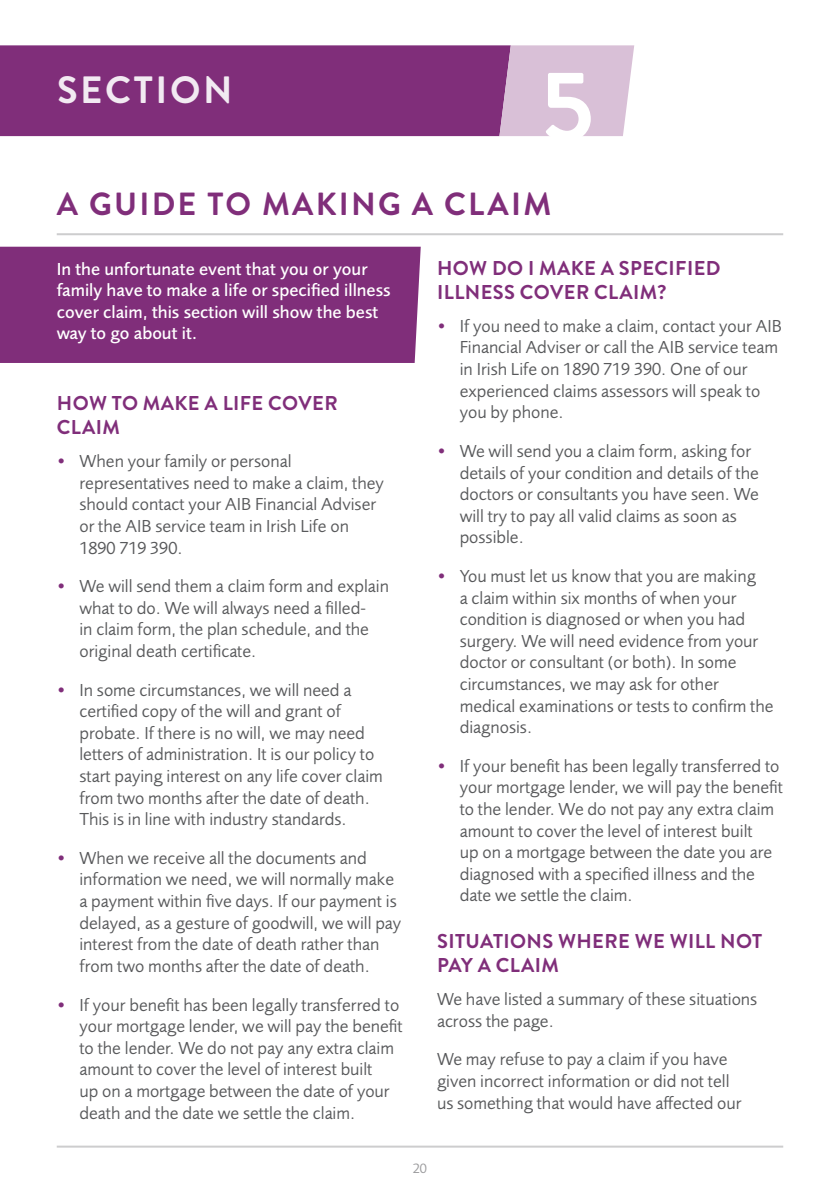
<style>
.page{position:relative;width:840px;height:1191px;background:#fff}
.page>*{position:absolute;margin:0;border:0;box-sizing:border-box;transform-origin:0 0}
.t1{font:700 100px "Brandon Grotesque";color:#fff}
.t2{font:700 38px "Brandon Grotesque";letter-spacing:.07em;color:#f2eaf2}
.t3{font:700 32px "Brandon Grotesque";letter-spacing:.07em;color:#802e7a}
.t4{font:700 20px/24px "Brandon Grotesque";letter-spacing:.02em;color:#802e7a}
.t5{font:18px/21.6px "Foundry Sans";color:#58595b}
.t6{font:500 18px/21.6px "Foundry Sans";color:#fff}
.t7{font:14px "Foundry Sans";color:#9b9b9d}
.s1{color:#802e7a}
</style>
<div class="page">
<hr style="left:57px;top:1145px;width:725px;height:2px;background:#cdcdce">
<div style="left:0;top:247px;width:420px;height:116px;background:#802e7a"></div>
<div style="left:0;top:45px;width:499px;height:91px;background:#802e7a"></div>
<svg style="left:499px;top:45px;width:135px;height:91px;background:#d5bad3"></svg>
<hr style="left:57px;top:233px;width:725px;height:2px;background:#cdcdce">
<h2 class="t2" style="left:57px;top:64px;width:177px">SECTION</h2>
<h1 class="t1" style="left:541px;top:37px;width:54px">5</h1>
<h3 class="t3" style="left:57px;top:182px;width:495px">A GUIDE TO MAKING A CLAIM</h3>
<p class="t6" style="left:57px;top:258px;width:335px">In the unfortunate event that you or your family have to make a life or specified illness cover claim, this section will show the best way to go about it.</p>
<p class="t4" style="left:57px;top:391px;width:282px">HOW TO MAKE A LIFE COVER<br>CLAIM</p>
<p class="t5" style="left:79px;top:450px;width:306px;text-indent:-23px"><span class="s1">•</span> When your family or personal representatives need to make a claim, they should contact your AIB Financial Adviser or the AIB service team in Irish Life on 1890 719 390.</p>
<p class="t5" style="left:79px;top:575px;width:311px;text-indent:-23px"><span class="s1">•</span> We will send them a claim form and explain what to do. We will always need a filled-<br>in claim form, the plan schedule, and the original death certificate.</p>
<p class="t5" style="left:79px;top:679px;width:305px;text-indent:-23px"><span class="s1">•</span> In some circumstances, we will need a certified copy of the will and grant of probate. If there is no will, we may need letters of administration. It is our policy to start paying interest on any life cover claim from two months after the date of death.<br>This is in line with industry standards.</p>
<p class="t5" style="left:79px;top:847px;width:323px;text-indent:-23px"><span class="s1">•</span> When we receive all the documents and information we need, we will normally make a payment within five days. If our payment is delayed, as a gesture of goodwill, we will pay interest from the date of death rather than from two months after the date of death.</p>
<p class="t5" style="left:79px;top:994px;width:324px;text-indent:-23px"><span class="s1">•</span> If your benefit has been legally transferred to your mortgage lender, we will pay the benefit to the lender. We do not pay any extra claim amount to cover the level of interest built<br>up on a mortgage between the date of your death and the date we settle the claim.</p>
<p class="t4" style="left:437px;top:256px;width:285px">HOW DO I MAKE A SPECIFIED<br>ILLNESS COVER CLAIM?</p>
<p class="t5" style="left:459px;top:315px;width:323px;text-indent:-23px"><span class="s1">•</span> If you need to make a claim, contact your AIB Financial Adviser or call the AIB service team in Irish Life on 1890 719 390. One of our experienced claims assessors will speak to you by phone.</p>
<p class="t5" style="left:459px;top:440px;width:300px;text-indent:-23px"><span class="s1">•</span> We will send you a claim form, asking for details of your condition and details of the doctors or consultants you have seen. We will try to pay all valid claims as soon as possible.</p>
<p class="t5" style="left:459px;top:565px;width:315px;text-indent:-23px"><span class="s1">•</span> You must let us know that you are making<br>a claim within six months of when your condition is diagnosed or when you had surgery. We will need evidence from your doctor or consultant (or both). In some circumstances, we may ask for other medical examinations or tests to confirm the diagnosis.</p>
<p class="t5" style="left:459px;top:755px;width:324px;text-indent:-23px"><span class="s1">•</span> If your benefit has been legally transferred to your mortgage lender, we will pay the benefit to the lender. We do not pay any extra claim amount to cover the level of interest built<br>up on a mortgage between the date you are diagnosed with a specified illness and the date we settle the claim.</p>
<p class="t4" style="left:437px;top:929px;width:326px">SITUATIONS WHERE WE WILL NOT<br>PAY A CLAIM</p>
<p class="t5" style="left:437px;top:988px;width:321px">We have listed a summary of these situations across the page.</p>
<p class="t5" style="left:437px;top:1049px;width:306px">We may refuse to pay a claim if you have given incorrect information or did not tell us something that would have affected our</p>
<p class="t7" style="left:413px;top:1161px;width:16px">20</p>
</div>
